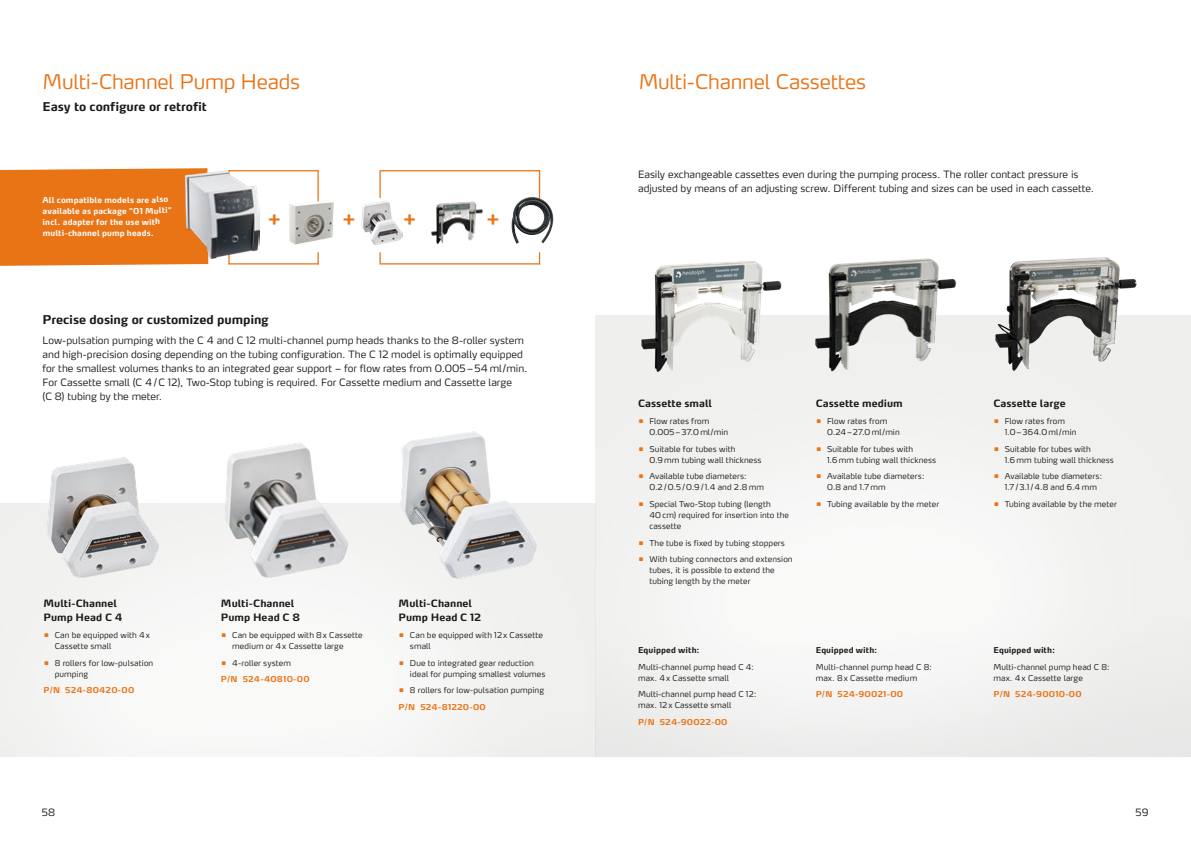
<style>
.page{position:relative;width:1191px;height:842px;background:#fff}
.page>*{position:absolute;margin:0;border:0;box-sizing:border-box;transform-origin:0 0}
.t1{font:300 20px "Max OT";letter-spacing:-.01em;color:#e97416}
.t2{font:700 20px "Max OT";color:#e97416}
.t3{font:700 12px "Max OT";letter-spacing:-.005em;color:#1a1a18}
.t4{font:300 10px/14px "Max OT";color:#1a1a18}
.t5{font:700 10px/14px "Max OT";color:#1a1a18}
.t6{font:300 8px/11px "Max OT";letter-spacing:.01em;color:#1a1a18}
.t7{font:700 8px/11px "Max OT";color:#fff}
.t8{font:700 8px/16.7px "Max OT";color:#e97416}
.t9{font:700 8px "Max OT";letter-spacing:.01em;color:#1a1a18}
.s1{font-size:14px;color:#e97416}
.s2{font-weight:300;font-size:14px}
.s3{font-weight:300;color:#1a1a18}
.s4{font-weight:700;color:#e97416}
</style>
<div class="page">
<img style="left:400px;top:431px;width:137px;height:148px">
<img style="left:224px;top:442px;width:124px;height:136px">
<img style="left:47px;top:457px;width:112px;height:121px">
<div style="left:0;top:168px;width:208px;height:98px;background:#e97416"></div>
<img style="left:993px;top:257px;width:146px;height:119px">
<img style="left:814px;top:258px;width:153px;height:118px">
<img style="left:638px;top:261px;width:151px;height:115px">
<svg style="left:379px;top:252px;width:2px;height:12px"></svg>
<hr style="left:380px;top:263px;width:160px;height:1px;background:#e97416">
<hr style="left:379px;top:170px;width:2px;height:28px;background:#e97416">
<hr style="left:539px;top:170px;width:1px;height:33px;background:#e97416">
<hr style="left:380px;top:170px;width:160px;height:1px;background:#e97416">
<img style="left:431px;top:201px;width:52px;height:44px">
<img style="left:511px;top:197px;width:43px;height:47px">
<img style="left:361px;top:200px;width:41px;height:45px">
<svg style="left:317px;top:252px;width:2px;height:11px"></svg>
<hr style="left:229px;top:263px;width:90px;height:1px;background:#e97416">
<hr style="left:317px;top:170px;width:2px;height:33px;background:#e97416">
<hr style="left:229px;top:170px;width:90px;height:1px;background:#e97416">
<img style="left:289px;top:191px;width:45px;height:54px">
<img style="left:184px;top:169px;width:75px;height:90px">
<h1 class="t1" style="left:43px;top:69px;width:259px">Multi-Channel Pump Heads</h1>
<h2 class="t3" style="left:43px;top:98px;width:166px">Easy to configure or retrofit</h2>
<p class="t7" style="left:42px;top:194px;width:131px">All compatible models are also available as package ”01 Multi“ incl. adapter for the use with multi-channel pump heads.</p>
<h1 class="t2" style="left:268px;top:206px;width:14px">+</h1>
<h1 class="t2" style="left:343px;top:206px;width:14px">+</h1>
<h1 class="t2" style="left:403px;top:206px;width:14px">+</h1>
<h1 class="t2" style="left:487px;top:206px;width:14px">+</h1>
<h2 class="t3" style="left:43px;top:312px;width:228px">Precise dosing or customized pumping</h2>
<p class="t4" style="left:43px;top:333px;width:486px">Low-pulsation pumping with the C 4 and C 12 multi-channel pump heads thanks to the 8-roller system and high-precision dosing depending on the tubing configuration. The C 12 model is optimally equipped for the smallest volumes thanks to an integrated gear support – for flow rates from 0.005–54 ml/min.<br>For Cassette small (C 4/C 12), Two-Stop tubing is required. For Cassette medium and Cassette large<br>(C 8) tubing by the meter.</p>
<p class="t5" style="left:43px;top:596px;width:81px">Multi-Channel<br>Pump Head C 4</p>
<p class="t6" style="left:55px;top:629px;width:97px;text-indent:-11px"><span class="s1">•</span> Can be equipped with 4x<br>Cassette small</p>
<p class="t6" style="left:55px;top:657px;width:100px;text-indent:-11px"><span class="s1">•</span> 8 rollers for low-pulsation pumping</p>
<p class="t8" style="left:43px;top:682px;width:92px">P/N 524-80420-00</p>
<p class="t5" style="left:221px;top:596px;width:81px">Multi-Channel<br>Pump Head C 8</p>
<p class="t6" style="left:232px;top:629px;width:132px;text-indent:-11px"><span class="s1">•</span> Can be equipped with 8x Cassette medium or 4x Cassette large</p>
<p class="t8" style="left:221px;top:654px;width:90px"><span class="s2">•</span> <span class="s3">4-roller system<br></span>P/N 524-40810-00</p>
<p class="t5" style="left:399px;top:596px;width:84px">Multi-Channel<br>Pump Head C 12</p>
<p class="t6" style="left:410px;top:629px;width:135px;text-indent:-11px"><span class="s1">•</span> Can be equipped with 12x Cassette small</p>
<p class="t6" style="left:410px;top:657px;width:137px;text-indent:-11px"><span class="s1">•</span> Due to integrated gear reduction ideal for pumping smallest volumes</p>
<p class="t6" style="left:399px;top:682px;width:147px;line-height:16.7px"><span class="s1">•</span> 8 rollers for low-pulsation pumping<br><span class="s4">P/N 524-81220-00</span></p>
<h1 class="t1" style="left:638px;top:69px;width:229px">Multi-Channel Cassettes</h1>
<p class="t4" style="left:638px;top:167px;width:458px">Easily exchangeable cassettes even during the pumping process. The roller contact pressure is adjusted by means of an adjusting screw. Different tubing and sizes can be used in each cassette.</p>
<p class="t5" style="left:638px;top:397px;width:76px">Cassette small</p>
<p class="t6" style="left:649px;top:415px;width:80px;text-indent:-11px"><span class="s1">•</span> Flow rates from<br>0.005–37.0 ml/min</p>
<p class="t6" style="left:649px;top:443px;width:114px;text-indent:-11px"><span class="s1">•</span> Suitable for tubes with<br>0.9 mm tubing wall thickness</p>
<p class="t6" style="left:649px;top:471px;width:116px;text-indent:-11px"><span class="s1">•</span> Available tube diameters:<br>0.2/0.5/0.9/1.4 and 2.8 mm</p>
<p class="t6" style="left:649px;top:498px;width:141px;text-indent:-11px"><span class="s1">•</span> Special Two-Stop tubing (length<br>40 cm) required for insertion into the cassette</p>
<p class="t6" style="left:638px;top:537px;width:148px"><span class="s1">•</span> The tube is fixed by tubing stoppers</p>
<p class="t6" style="left:649px;top:554px;width:145px;text-indent:-11px"><span class="s1">•</span> With tubing connectors and extension tubes, it is possible to extend the tubing length by the meter</p>
<p class="t5" style="left:815px;top:397px;width:88px">Cassette medium</p>
<p class="t6" style="left:827px;top:415px;width:74px;text-indent:-11px"><span class="s1">•</span> Flow rates from<br>0.24–27.0 ml/min</p>
<p class="t6" style="left:827px;top:443px;width:111px;text-indent:-11px"><span class="s1">•</span> Suitable for tubes with<br>1.6 mm tubing wall thickness</p>
<p class="t6" style="left:827px;top:471px;width:99px;text-indent:-11px"><span class="s1">•</span> Available tube diameters:<br>0.8 and 1.7 mm</p>
<p class="t6" style="left:815px;top:498px;width:125px"><span class="s1">•</span> Tubing available by the meter</p>
<p class="t9" style="left:638px;top:645px;width:63px">Equipped with:</p>
<p class="t6" style="left:638px;top:661px;width:118px">Multi-channel pump head C 4: max. 4x Cassette small</p>
<p class="t6" style="left:638px;top:689px;width:120px">Multi-channel pump head C 12: max. 12x Cassette small</p>
<p class="t8" style="left:638px;top:714px;width:91px">P/N 524-90022-00</p>
<p class="t9" style="left:815px;top:645px;width:63px">Equipped with:</p>
<p class="t6" style="left:815px;top:661px;width:118px">Multi-channel pump head C 8: max. 8x Cassette medium</p>
<p class="t8" style="left:815px;top:686px;width:89px">P/N 524-90021-00</p>
<p class="t5" style="left:993px;top:397px;width:74px">Cassette large</p>
<p class="t6" style="left:1004px;top:415px;width:73px;text-indent:-11px"><span class="s1">•</span> Flow rates from<br>1.0–364.0 ml/min</p>
<p class="t6" style="left:1004px;top:443px;width:111px;text-indent:-11px"><span class="s1">•</span> Suitable for tubes with<br>1.6 mm tubing wall thickness</p>
<p class="t6" style="left:1004px;top:471px;width:99px;text-indent:-11px"><span class="s1">•</span> Available tube diameters:<br>1.7/3.1/4.8 and 6.4 mm</p>
<p class="t6" style="left:993px;top:498px;width:125px"><span class="s1">•</span> Tubing available by the meter</p>
<p class="t9" style="left:993px;top:645px;width:63px">Equipped with:</p>
<p class="t6" style="left:993px;top:661px;width:118px">Multi-channel pump head C 8: max. 4x Cassette large</p>
<p class="t8" style="left:993px;top:686px;width:90px">P/N 524-90010-00</p>
<p class="t4" style="left:42px;top:805px;width:15px">58</p>
<p class="t4" style="left:1135px;top:805px;width:14px">59</p>
</div>
